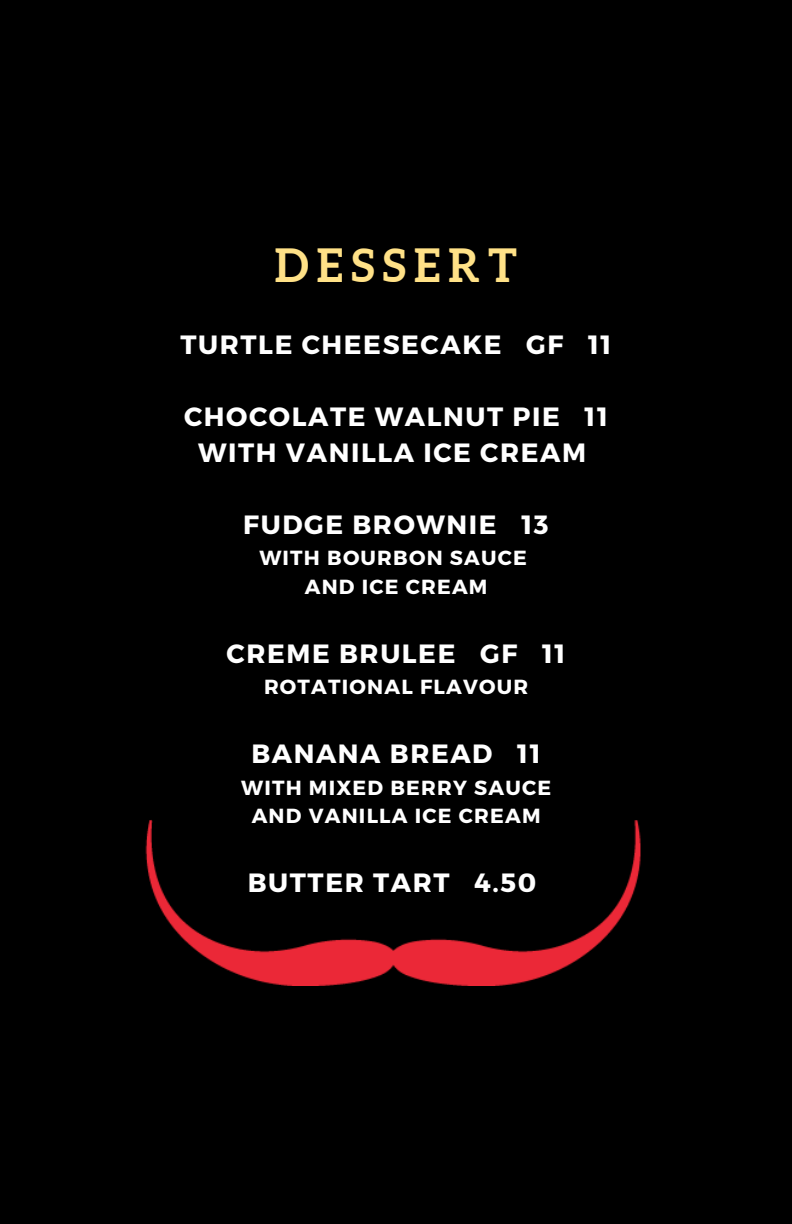
<style>
.page{position:relative;width:792px;height:1224px;background:#000}
.page>*{position:absolute;margin:0;border:0;box-sizing:border-box;transform-origin:0 0}
.t1{font:700 45.8px "Aleo";letter-spacing:.18em;color:#ffe187}
.t2{font:700 26.4px/36px "Montserrat";letter-spacing:.06em;color:#fff;text-align:center}
.t3{font:700 20.4px "Montserrat";letter-spacing:.06em;color:#fff}
</style>
<div class="page">
<img style="left:145px;top:820px;width:496px;height:165px">
<p class="t1" style="left:275px;top:239px;width:244px">DESSERT</p>
<h1 class="t2" style="left:181px;top:325px;width:432px">TURTLE CHEESECAKE GF 11</h1>
<h2 class="t2" style="left:184px;top:397px;width:425px">CHOCOLATE WALNUT PIE 11<br>WITH VANILLA ICE CREAM</h2>
<h2 class="t2" style="left:243px;top:505px;width:307px">FUDGE BROWNIE 13</h2>
<p class="t3" style="left:259px;top:545px;width:269px">WITH BOURBON SAUCE</p>
<p class="t3" style="left:305px;top:573px;width:184px">AND ICE CREAM</p>
<p class="t2" style="left:227px;top:634px;width:340px">CREME BRULEE GF 11</p>
<p class="t3" style="left:264px;top:674px;width:266px">ROTATIONAL FLAVOUR</p>
<p class="t2" style="left:251px;top:735px;width:291px">BANANA BREAD 11</p>
<p class="t3" style="left:241px;top:774px;width:312px">WITH MIXED BERRY SAUCE</p>
<p class="t3" style="left:252px;top:803px;width:290px">AND VANILLA ICE CREAM</p>
<p class="t2" style="left:248px;top:864px;width:290px">BUTTER TART 4.50</p>
</div>
